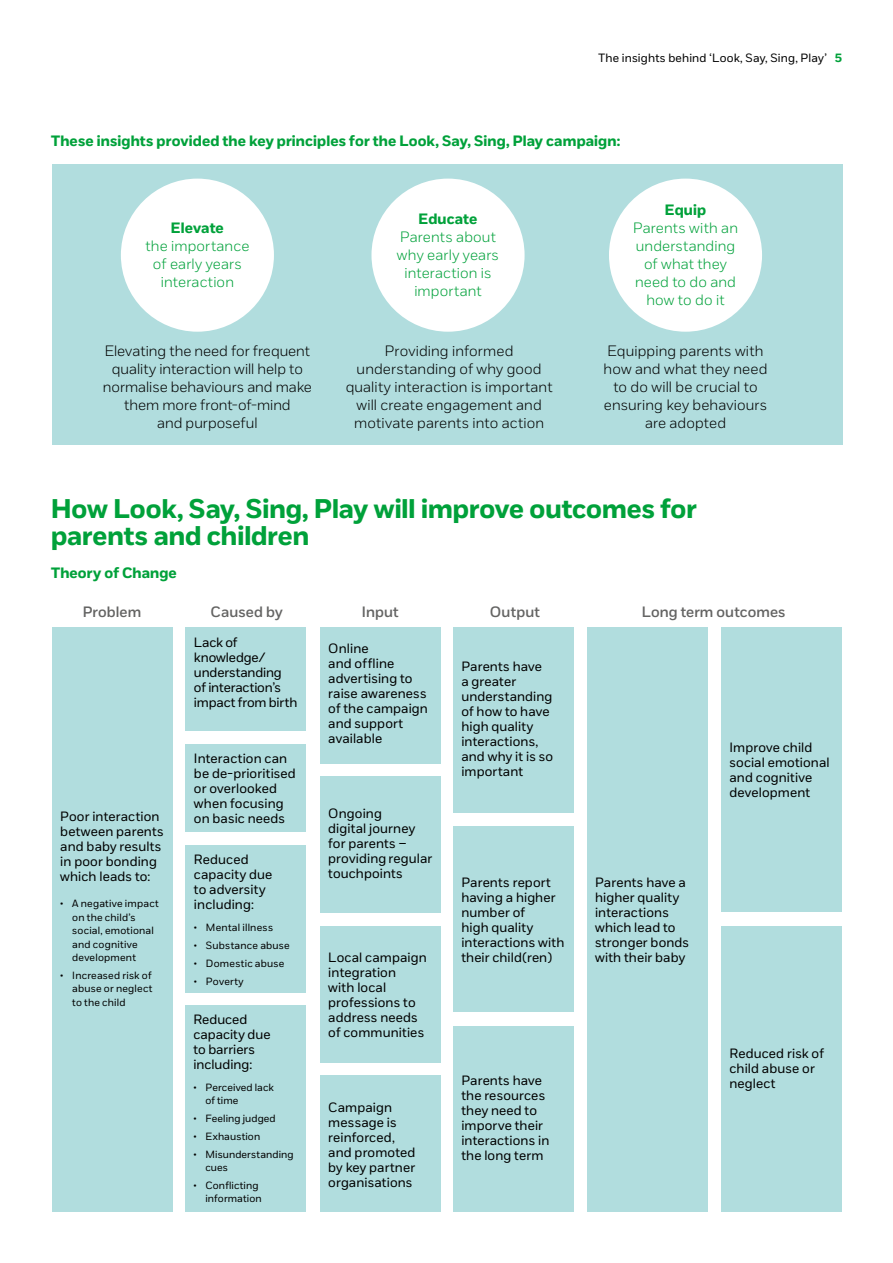
<style>
.page{position:relative;width:893px;height:1263px;background:#fff}
.page>*{position:absolute;margin:0;border:0;box-sizing:border-box;transform-origin:0 0}
.t1{font:700 27px/27px "NSPCC";color:#00a13a}
.t2{font:300 15px/18px "NSPCC";letter-spacing:.01em;color:#000;text-align:center}
.t3{font:300 15px/18px "NSPCC";letter-spacing:.01em;color:#00a13a;text-align:center}
.t4{font:700 15px "NSPCC";letter-spacing:.01em;color:#00a13a}
.t5{font:600 15px "NSPCC";letter-spacing:.01em;color:#646463}
.t6{font:13.5px/15px "NSPCC";letter-spacing:.01em;color:#000}
.t7{font:13.5px/15px "NSPCC";letter-spacing:-.01em;color:#000}
.t8{font:12px "NSPCC";letter-spacing:.015em;color:#000}
.t9{font:10.5px/13.5px "NSPCC";letter-spacing:.02em;color:#000}
.s1{font-weight:700;color:#00a13a}
</style>
<div class="page">
<div style="left:52px;top:164px;width:791px;height:280px;background:#b1ddde"></div>
<div style="left:121px;top:179px;width:153px;height:153px;background:#fff;border-radius:50%"></div>
<div style="left:371px;top:179px;width:154px;height:153px;background:#fff;border-radius:50%"></div>
<div style="left:609px;top:179px;width:153px;height:153px;background:#fff;border-radius:50%"></div>
<div style="left:52px;top:627px;width:121px;height:585px;background:#b1ddde"></div>
<div style="left:185px;top:627px;width:121px;height:103px;background:#b1ddde"></div>
<div style="left:320px;top:627px;width:121px;height:136px;background:#b1ddde"></div>
<div style="left:320px;top:777px;width:121px;height:136px;background:#b1ddde"></div>
<div style="left:320px;top:926px;width:121px;height:136px;background:#b1ddde"></div>
<div style="left:453px;top:627px;width:121px;height:186px;background:#b1ddde"></div>
<div style="left:453px;top:826px;width:121px;height:186px;background:#b1ddde"></div>
<div style="left:453px;top:1026px;width:121px;height:186px;background:#b1ddde"></div>
<div style="left:320px;top:1076px;width:121px;height:136px;background:#b1ddde"></div>
<div style="left:185px;top:846px;width:121px;height:147px;background:#b1ddde"></div>
<div style="left:185px;top:745px;width:121px;height:87px;background:#b1ddde"></div>
<div style="left:185px;top:1005px;width:121px;height:207px;background:#b1ddde"></div>
<div style="left:587px;top:627px;width:120px;height:585px;background:#b1ddde"></div>
<div style="left:721px;top:627px;width:121px;height:285px;background:#b1ddde"></div>
<div style="left:721px;top:926px;width:121px;height:286px;background:#b1ddde"></div>
<p class="t8" style="left:599px;top:50px;width:245px">The insights behind ‘Look, Say, Sing, Play’ <span class="s1">5</span></p>
<p class="t4" style="left:51px;top:131px;width:571px">These insights provided the key principles for the Look, Say, Sing, Play campaign:</p>
<p class="t4" style="left:171px;top:218px;width:55px">Elevate</p>
<p class="t3" style="left:145px;top:236px;width:105px">the importance of early years interaction</p>
<p class="t4" style="left:419px;top:209px;width:60px">Educate</p>
<p class="t3" style="left:397px;top:227px;width:104px">Parents about why early years interaction is important</p>
<p class="t4" style="left:665px;top:200px;width:43px">Equip</p>
<p class="t3" style="left:633px;top:218px;width:106px">Parents with an understanding of what they need to do and how to do it</p>
<p class="t2" style="left:103px;top:341px;width:211px">Elevating the need for frequent quality interaction will help to normalise behaviours and make them more front-of-mind<br>and purposeful</p>
<p class="t2" style="left:346px;top:341px;width:208px">Providing informed understanding of why good quality interaction is important will create engagement and motivate parents into action</p>
<p class="t2" style="left:604px;top:341px;width:165px">Equipping parents with how and what they need to do will be crucial to ensuring key behaviours are adopted</p>
<h1 class="t1" style="left:51px;top:495px;width:647px">How Look, Say, Sing, Play will improve outcomes for parents and children</h1>
<p class="t4" style="left:51px;top:563px;width:127px">Theory of Change</p>
<p class="t5" style="left:83px;top:602px;width:60px">Problem</p>
<p class="t5" style="left:211px;top:602px;width:73px">Caused by</p>
<p class="t5" style="left:362px;top:602px;width:38px">Input</p>
<p class="t5" style="left:490px;top:602px;width:51px">Output</p>
<p class="t5" style="left:642px;top:602px;width:145px">Long term outcomes</p>
<p class="t6" style="left:60px;top:808px;width:105px">Poor interaction between parents and baby results in poor bonding which leads to:</p>
<p class="t9" style="left:72px;top:897px;width:88px;text-indent:-12px">• A negative impact on the child’s social, emotional and cognitive development</p>
<p class="t9" style="left:72px;top:968px;width:82px;text-align:justify;text-indent:-12px">• Increased risk of abuse or neglect to the child</p>
<p class="t7" style="left:194px;top:634px;width:105px">Lack of knowledge/ understanding<br>of interaction’s impact from birth</p>
<p class="t6" style="left:328px;top:640px;width:101px">Online<br>and offline advertising to raise awareness of the campaign and support available</p>
<p class="t6" style="left:194px;top:751px;width:103px">Interaction can be de-prioritised or overlooked when focusing on basic needs</p>
<p class="t6" style="left:194px;top:852px;width:80px">Reduced capacity due to adversity including:</p>
<p class="t9" style="left:194px;top:921px;width:81px">• Mental illness</p>
<p class="t9" style="left:194px;top:938px;width:97px">• Substance abuse</p>
<p class="t9" style="left:194px;top:956px;width:92px">• Domestic abuse</p>
<p class="t9" style="left:194px;top:974px;width:51px">• Poverty</p>
<p class="t6" style="left:193px;top:1011px;width:78px">Reduced capacity due to barriers including:</p>
<p class="t9" style="left:205px;top:1080px;width:70px;text-indent:-12px">• Perceived lack of time</p>
<p class="t9" style="left:193px;top:1112px;width:84px">• Feeling judged</p>
<p class="t9" style="left:193px;top:1129px;width:68px">• Exhaustion</p>
<p class="t9" style="left:205px;top:1147px;width:90px;text-indent:-12px">• Misunderstanding cues</p>
<p class="t9" style="left:193px;top:1178px;width:70px;text-align:right">• Conflicting information</p>
<p class="t6" style="left:328px;top:805px;width:105px">Ongoing<br>digital journey for parents – providing regular touchpoints</p>
<p class="t6" style="left:328px;top:949px;width:100px">Local campaign integration<br>with local professions to address needs of communities</p>
<p class="t6" style="left:328px;top:1099px;width:89px">Campaign message is reinforced, and promoted by key partner organisations</p>
<p class="t6" style="left:461px;top:658px;width:93px">Parents have<br>a greater understanding of how to have high quality interactions, and why it is so important</p>
<p class="t6" style="left:461px;top:874px;width:104px">Parents report having a higher number of<br>high quality interactions with their child(ren)</p>
<p class="t6" style="left:461px;top:1072px;width:90px">Parents have the resources they need to imporve their interactions in the long term</p>
<p class="t6" style="left:595px;top:874px;width:96px">Parents have a higher quality interactions which lead to stronger bonds with their baby</p>
<p class="t6" style="left:729px;top:739px;width:102px">Improve child social emotional and cognitive development</p>
<p class="t6" style="left:729px;top:1045px;width:96px">Reduced risk of child abuse or neglect</p>
</div>
